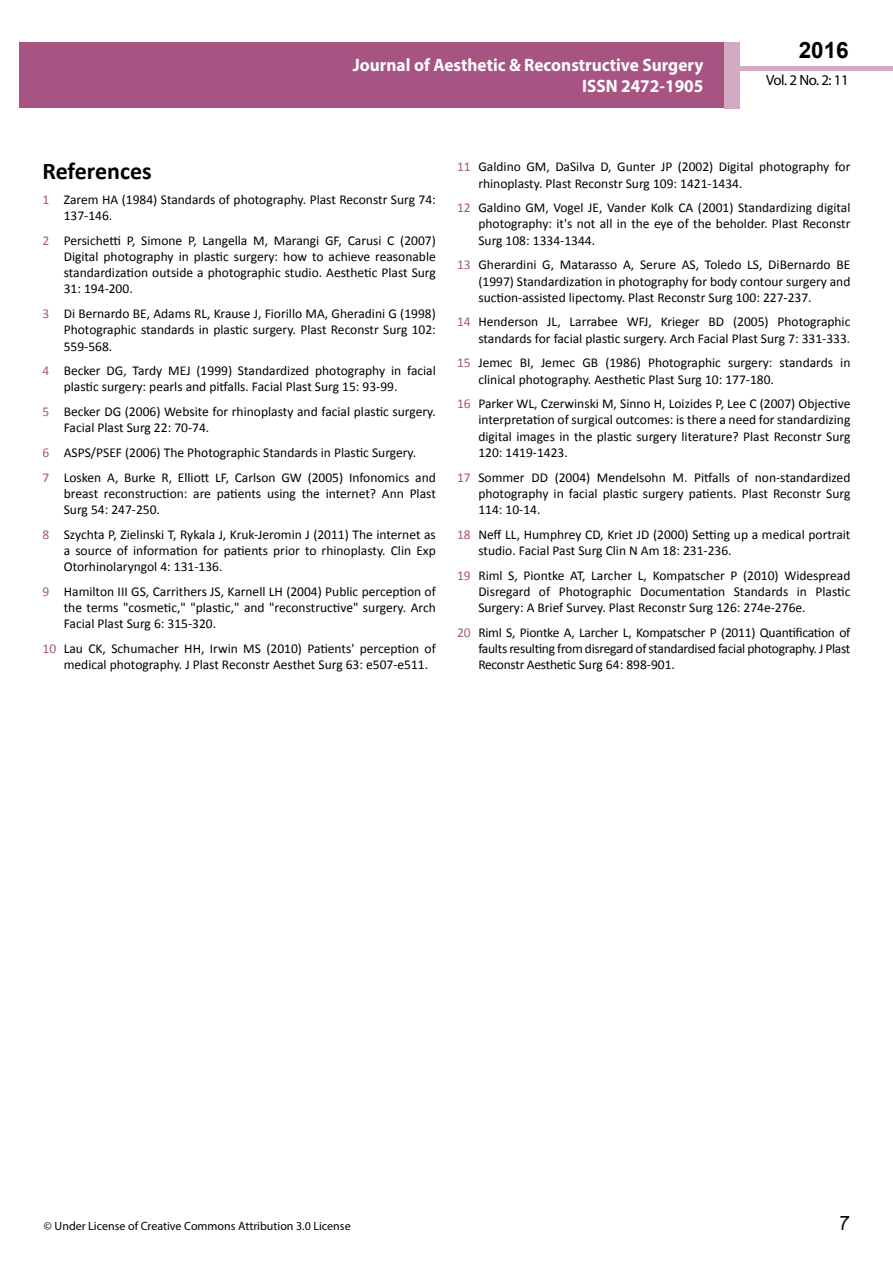
<style>
.page{position:relative;width:893px;height:1263px;background:#fff}
.page>*{position:absolute;margin:0;border:0;box-sizing:border-box;transform-origin:0 0}
.t1{font:25.5px "Tunga";color:#000}
.t2{font:700 24px "Calibri";color:#000}
.t3{font:700 22.5px "Arial";color:#000}
.t4{font:700 18px/21.6px "Myriad Pro";color:#fff;text-align:right;scale:.96 1}
.t5{font:14.85px "Myriad Pro";letter-spacing:-.03em;color:#000}
.t6{font:13.5px/16.2px "Calibri";color:#000;text-align:justify}
.t7{font:12px "Myriad Pro";color:#000}
.s1{color:#a75483}
</style>
<div class="page">
<div style="left:722px;top:66px;width:171px;height:5px;background:#d2aac1"></div>
<div style="left:19px;top:42px;width:706px;height:66px;background:#a75483"></div>
<div style="left:725px;top:42px;width:15px;height:66px;background:#d2aac1"></div>
<h3 class="t4" style="left:353px;top:53px;width:367px">Journal of Aesthetic &amp; Reconstructive Surgery<br>ISSN 2472-1905</h3>
<h3 class="t3" style="left:799px;top:35px;width:52px">2016</h3>
<p class="t5" style="left:766px;top:71px;width:84px">Vol. 2 No. 2: 11</p>
<h2 class="t2" style="left:43px;top:156px;width:111px">References</h2>
<p class="t6" style="left:64px;top:191px;width:374px;text-indent:-21px"><span class="s1">1</span> Zarem HA (1984) Standards of photography. Plast Reconstr Surg 74:<br>137-146.</p>
<p class="t6" style="left:64px;top:232px;width:374px;text-indent:-21px"><span class="s1">2</span> Persichetti P, Simone P, Langella M, Marangi GF, Carusi C (2007)<br>Digital photography in plastic surgery: how to achieve reasonable standardization outside a photographic studio. Aesthetic Plast Surg 31: 194-200.</p>
<p class="t6" style="left:64px;top:306px;width:374px;text-indent:-21px"><span class="s1">3</span> Di Bernardo BE, Adams RL, Krause J, Fiorillo MA, Gheradini G (1998)<br>Photographic standards in plastic surgery. Plast Reconstr Surg 102:<br>559-568.</p>
<p class="t6" style="left:64px;top:363px;width:374px;text-indent:-21px"><span class="s1">4</span> Becker DG, Tardy MEJ (1999) Standardized photography in facial plastic surgery: pearls and pitfalls. Facial Plast Surg 15: 93-99.</p>
<p class="t6" style="left:64px;top:404px;width:374px;text-indent:-21px"><span class="s1">5</span> Becker DG (2006) Website for rhinoplasty and facial plastic surgery.<br>Facial Plast Surg 22: 70-74.</p>
<p class="t6" style="left:43px;top:440px;width:395px;line-height:24.8px"><span class="s1">6</span> ASPS/PSEF (2006) The Photographic Standards in Plastic Surgery.<br><span class="s1">7</span> Losken A, Burke R, Elliott LF, Carlson GW (2005) Infonomics and</p>
<p class="t6" style="left:64px;top:485px;width:374px">breast reconstruction: are patients using the internet? Ann Plast<br>Surg 54: 247-250.</p>
<p class="t6" style="left:64px;top:526px;width:374px;text-indent:-21px"><span class="s1">8</span> Szychta P, Zielinski T, Rykala J, Kruk-Jeromin J (2011) The internet as a source of information for patients prior to rhinoplasty. Clin Exp Otorhinolaryngol 4: 131-136.</p>
<p class="t6" style="left:64px;top:583px;width:374px;text-indent:-21px"><span class="s1">9</span> Hamilton III GS, Carrithers JS, Karnell LH (2004) Public perception of the terms "cosmetic," "plastic," and "reconstructive" surgery. Arch Facial Plast Surg 6: 315-320.</p>
<p class="t6" style="left:64px;top:640px;width:374px;text-indent:-21px"><span class="s1">10</span> Lau CK, Schumacher HH, Irwin MS (2010) Patients' perception of medical photography. J Plast Reconstr Aesthet Surg 63: e507-e511.</p>
<p class="t6" style="left:478px;top:159px;width:374px;text-indent:-21px"><span class="s1">11</span> Galdino GM, DaSilva D, Gunter JP (2002) Digital photography for rhinoplasty. Plast Reconstr Surg 109: 1421-1434.</p>
<p class="t6" style="left:478px;top:200px;width:374px;text-indent:-21px"><span class="s1">12</span> Galdino GM, Vogel JE, Vander Kolk CA (2001) Standardizing digital photography: it's not all in the eye of the beholder. Plast Reconstr Surg 108: 1334-1344.</p>
<p class="t6" style="left:478px;top:257px;width:374px;text-indent:-21px"><span class="s1">13</span> Gherardini G, Matarasso A, Serure AS, Toledo LS, DiBernardo BE (1997) Standardization in photography for body contour surgery and suction-assisted lipectomy. Plast Reconstr Surg 100: 227-237.</p>
<p class="t6" style="left:457px;top:314px;width:395px;text-align:right"><span class="s1">14</span> Henderson JL, Larrabee WFJ, Krieger BD (2005) Photographic standards for facial plastic surgery. Arch Facial Plast Surg 7: 331-333.</p>
<p class="t6" style="left:478px;top:355px;width:374px;text-indent:-21px"><span class="s1">15</span> Jemec BI, Jemec GB (1986) Photographic surgery: standards in clinical photography. Aesthetic Plast Surg 10: 177-180.</p>
<p class="t6" style="left:478px;top:396px;width:374px;text-indent:-21px"><span class="s1">16</span> Parker WL, Czerwinski M, Sinno H, Loizides P, Lee C (2007) Objective interpretation of surgical outcomes: is there a need for standardizing digital images in the plastic surgery literature? Plast Reconstr Surg 120: 1419-1423.</p>
<p class="t6" style="left:478px;top:469px;width:374px;text-indent:-21px"><span class="s1">17</span> Sommer DD (2004) Mendelsohn M. Pitfalls of non-standardized photography in facial plastic surgery patients. Plast Reconstr Surg 114: 10-14.</p>
<p class="t6" style="left:478px;top:526px;width:374px;text-indent:-21px"><span class="s1">18</span> Neff LL, Humphrey CD, Kriet JD (2000) Setting up a medical portrait studio. Facial Past Surg Clin N Am 18: 231-236.</p>
<p class="t6" style="left:478px;top:567px;width:374px;text-indent:-21px"><span class="s1">19</span> Riml S, Piontke AT, Larcher L, Kompatscher P (2010) Widespread Disregard of Photographic Documentation Standards in Plastic Surgery: A Brief Survey. Plast Reconstr Surg 126: 274e-276e.</p>
<p class="t6" style="left:478px;top:624px;width:374px;text-indent:-21px"><span class="s1">20</span> Riml S, Piontke A, Larcher L, Kompatscher P (2011) Quantification of faults resulting from disregard of standardised facial photography. J Plast Reconstr Aesthetic Surg 64: 898-901.</p>
<p class="t7" style="left:44px;top:1218px;width:308px">© Under License of Creative Commons Attribution 3.0 License</p>
<h1 class="t1" style="left:839px;top:1206px;width:11px">7</h1>
</div>
